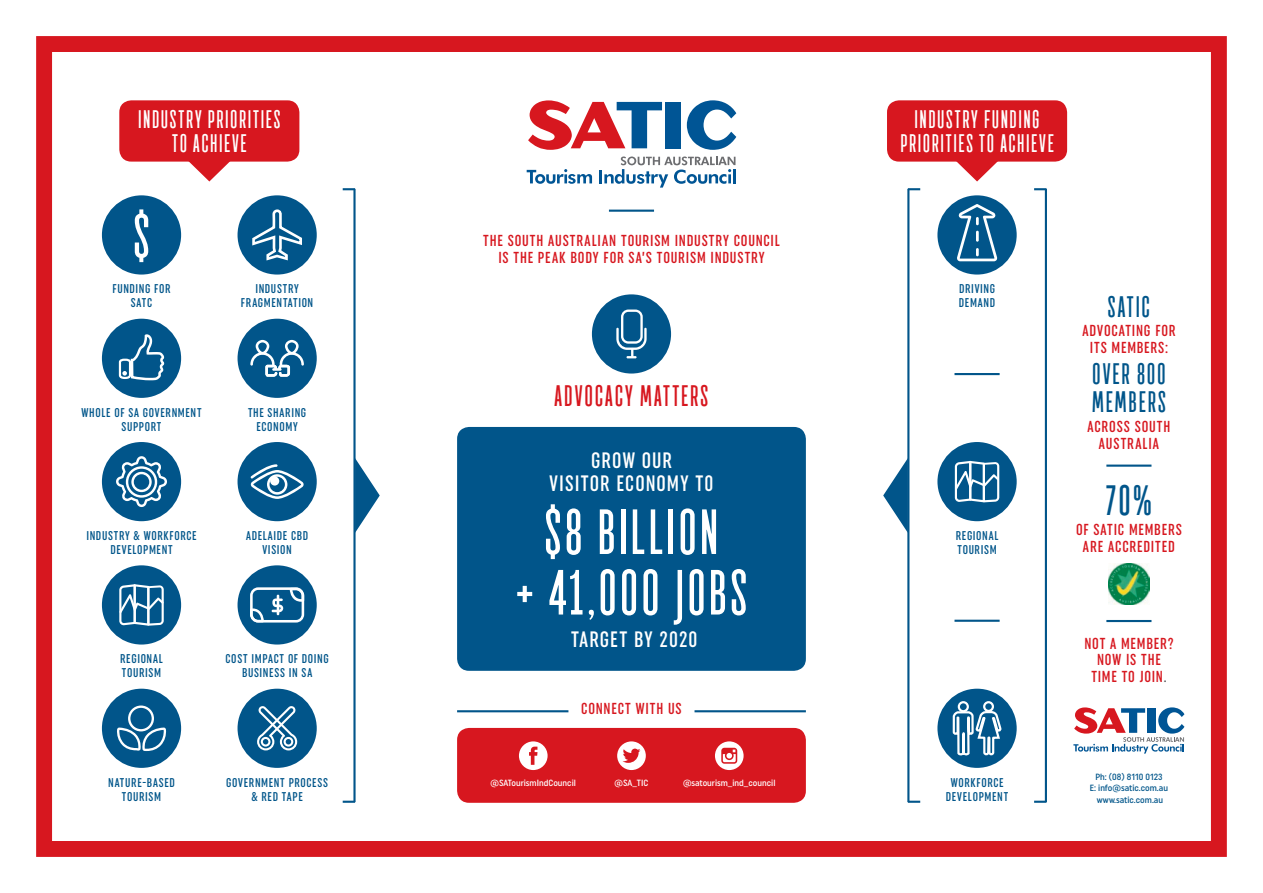
<style>
.page{position:relative;width:1263px;height:893px;background:#fff}
.page>*{position:absolute;margin:0;border:0;box-sizing:border-box;transform-origin:0 0}
.t1{font:700 63.75px/60.6px "TT Bluescreens";letter-spacing:.045em;color:#fff;text-align:center}
.t2{font:700 61.2px "TT Bluescreens";color:#fff}
.t3{font:700 42.45px "TT Bluescreens";color:#01558a}
.t4{font:700 29.7px/27.6px "TT Bluescreens";letter-spacing:.065em;color:#01558a}
.t5{font:700 29.7px "TT Bluescreens";letter-spacing:.07em;color:#d7171f}
.t6{font:700 25.5px/23.4px "TT Bluescreens";letter-spacing:.065em;color:#fff;text-align:center}
.t7{font:500 extra-condensed 22.2px/23.9px "Uniform";letter-spacing:.05em;color:#fff;text-align:center}
.t8{font:500 extra-condensed 15.9px/17px "Uniform";letter-spacing:.055em;color:#d7171f;text-align:center}
.t9{font:500 extra-condensed 12.75px/13.8px "Uniform";letter-spacing:.055em;color:#01558a;text-align:center}
.t10{font:500 9px/11.7px "Uniform Condensed";color:#01558a;text-align:center}
.t11{font:500 9px "Uniform Condensed";color:#fff}
.s1{font-size:14.85px;color:#57585a}
</style>
<div class="page">
<div style="left:36px;top:36px;width:1191px;height:821px;background:#fff;border:16px solid #d7171f"></div>
<div style="left:457px;top:427px;width:349px;height:244px;background:#01558a;border-radius:12px"></div>
<hr style="left:457px;top:710px;width:111px;height:2px;background:#01558a">
<hr style="left:694px;top:710px;width:112px;height:2px;background:#01558a">
<svg style="left:1073px;top:707px;width:111px;height:47px"></svg>
<svg style="left:527px;top:169px;width:65px;height:15px"></svg>
<hr style="left:733px;top:169px;width:3px;height:14px;background:#005595">
<svg style="left:599px;top:156px;width:136px;height:32px"></svg>
<svg style="left:528px;top:100px;width:134px;height:50px"></svg>
<div style="left:666px;top:102px;width:15px;height:46px;background:#005595"></div>
<svg style="left:687px;top:100px;width:49px;height:50px"></svg>
<hr style="left:1106px;top:465px;width:45px;height:2px;background:#01558a">
<hr style="left:609px;top:210px;width:45px;height:2px;background:#01558a">
<hr style="left:1106px;top:620px;width:45px;height:2px;background:#01558a">
<hr style="left:1045px;top:189px;width:2px;height:613px;background:#01558a">
<svg style="left:1034px;top:188px;width:12px;height:2px"></svg>
<svg style="left:1034px;top:801px;width:12px;height:2px"></svg>
<hr style="left:353px;top:189px;width:3px;height:613px;background:#01558a">
<svg style="left:343px;top:188px;width:12px;height:2px"></svg>
<svg style="left:343px;top:801px;width:12px;height:2px"></svg>
<svg style="left:355px;top:458px;width:25px;height:75px"></svg>
<hr style="left:907px;top:189px;width:2px;height:613px;background:#01558a">
<svg style="left:908px;top:188px;width:12px;height:2px"></svg>
<svg style="left:908px;top:801px;width:12px;height:2px"></svg>
<svg style="left:883px;top:458px;width:25px;height:75px"></svg>
<div style="left:592px;top:294px;width:79px;height:80px;background:#01558a;border-radius:50%"></div>
<svg style="left:616px;top:310px;width:31px;height:48px"></svg>
<div style="left:937px;top:442px;width:80px;height:79px;background:#01558a;border-radius:50%"></div>
<div style="left:937px;top:689px;width:80px;height:79px;background:#01558a;border-radius:50%"></div>
<div style="left:937px;top:195px;width:80px;height:80px;background:#01558a;border-radius:50%"></div>
<div style="left:238px;top:442px;width:79px;height:79px;background:#01558a;border-radius:50%"></div>
<svg style="left:250px;top:464px;width:54px;height:35px"></svg>
<div style="left:270px;top:476px;width:9px;height:10px;background:#fff;border-radius:50%"></div>
<div style="left:102px;top:689px;width:79px;height:79px;background:#01558a;border-radius:50%"></div>
<svg style="left:117px;top:705px;width:49px;height:46px"></svg>
<div style="left:238px;top:319px;width:79px;height:79px;background:#01558a;border-radius:50%"></div>
<svg style="left:250px;top:340px;width:54px;height:37px"></svg>
<div style="left:102px;top:442px;width:79px;height:79px;background:#01558a;border-radius:50%"></div>
<svg style="left:116px;top:456px;width:51px;height:51px"></svg>
<div style="left:102px;top:565px;width:79px;height:79px;background:#01558a;border-radius:50%"></div>
<svg style="left:119px;top:584px;width:45px;height:42px"></svg>
<div style="left:238px;top:565px;width:79px;height:79px;background:#01558a;border-radius:50%"></div>
<svg style="left:250px;top:587px;width:54px;height:35px"></svg>
<hr style="left:277px;top:595px;width:2px;height:20px;background:#fff">
<div style="left:238px;top:195px;width:79px;height:80px;background:#01558a;border-radius:50%"></div>
<svg style="left:252px;top:209px;width:50px;height:52px"></svg>
<div style="left:102px;top:195px;width:79px;height:80px;background:#01558a;border-radius:50%"></div>
<div style="left:238px;top:689px;width:79px;height:79px;background:#01558a;border-radius:50%"></div>
<svg style="left:257px;top:706px;width:40px;height:44px"></svg>
<div style="left:102px;top:319px;width:79px;height:79px;background:#01558a;border-radius:50%"></div>
<svg style="left:118px;top:318px;width:48px;height:80px"></svg>
<div style="left:119px;top:100px;width:180px;height:62px;background:#d7171f;border-radius:12px"></div>
<svg style="left:188px;top:161px;width:43px;height:21px"></svg>
<div style="left:887px;top:100px;width:180px;height:62px;background:#d7171f;border-radius:12px"></div>
<svg style="left:951px;top:36px;width:51px;height:821px"></svg>
<img style="left:1108px;top:563px;width:42px;height:42px">
<div style="left:457px;top:728px;width:349px;height:75px;background:#d7171f;border-radius:12px"></div>
<svg style="left:715px;top:741px;width:29px;height:29px"></svg>
<svg style="left:721px;top:748px;width:16px;height:16px"></svg>
<div style="left:519px;top:741px;width:29px;height:29px;background:#fff;border-radius:50%"></div>
<svg style="left:529px;top:747px;width:8px;height:18px"></svg>
<div style="left:617px;top:741px;width:29px;height:29px;background:#fff;border-radius:50%"></div>
<svg style="left:622px;top:749px;width:18px;height:14px"></svg>
<h3 class="t6" style="left:138px;top:108px;width:144px">INDUSTRY PRIORITIES<br>TO ACHIEVE</h3>
<h3 class="t6" style="left:900px;top:108px;width:155px">INDUSTRY FUNDING<br>PRIORITIES TO ACHIEVE</h3>
<h2 class="t2" style="left:134px;top:202px;width:17px">$</h2>
<p class="t9" style="left:113px;top:282px;width:59px">FUNDING FOR<br>SATC</p>
<p class="t9" style="left:241px;top:282px;width:74px">INDUSTRY<br>FRAGMENTATION</p>
<p class="t9" style="left:81px;top:405px;width:122px">WHOLE OF SA GOVERNMENT<br>SUPPORT</p>
<p class="t9" style="left:248px;top:405px;width:60px">THE SHARING<br>ECONOMY</p>
<p class="t9" style="left:86px;top:529px;width:112px">INDUSTRY &amp; WORKFORCE<br>DEVELOPMENT</p>
<p class="t9" style="left:246px;top:529px;width:64px">ADELAIDE CBD<br>VISION</p>
<p class="t9" style="left:120px;top:652px;width:44px;text-align:left">REGIONAL<br>TOURISM</p>
<p class="t9" style="left:225px;top:652px;width:105px">COST IMPACT OF DOING<br>BUSINESS IN SA</p>
<p class="t9" style="left:108px;top:775px;width:68px">NATURE-BASED<br>TOURISM</p>
<p class="t9" style="left:226px;top:775px;width:104px">GOVERNMENT PROCESS &amp; RED TAPE</p>
<p class="t8" style="left:483px;top:231px;width:298px">THE SOUTH AUSTRALIAN TOURISM INDUSTRY COUNCIL<br>IS THE PEAK BODY FOR SA’S TOURISM INDUSTRY</p>
<h3 class="t5" style="left:555px;top:380px;width:155px">ADVOCACY MATTERS</h3>
<h3 class="t7" style="left:549px;top:448px;width:166px">GROW OUR<br>VISITOR ECONOMY T0</h3>
<h1 class="t1" style="left:516px;top:502px;width:233px">$8 BILLION<br>+ 41,000 JOBS</h1>
<h3 class="t7" style="left:571px;top:628px;width:128px">TARGET BY 2020</h3>
<p class="t8" style="left:581px;top:700px;width:102px">CONNECT WITH US</p>
<p class="t11" style="left:491px;top:777px;width:87px">@SATourismIndCouncil</p>
<p class="t11" style="left:614px;top:777px;width:35px">@SA_TIC</p>
<p class="t11" style="left:683px;top:777px;width:94px">@satourism_ind_council</p>
<p class="t9" style="left:959px;top:282px;width:38px;text-align:left">DRIVING<br>DEMAND</p>
<p class="t9" style="left:956px;top:529px;width:44px;text-align:left">REGIONAL<br>TOURISM</p>
<p class="t9" style="left:946px;top:775px;width:64px">WORKFORCE<br>DEVELOPMENT</p>
<h3 class="t4" style="left:1108px;top:293px;width:43px">SATIC</h3>
<p class="t8" style="left:1082px;top:322px;width:95px">ADVOCATING FOR<br>ITS MEMBERS:</p>
<h3 class="t4" style="left:1092px;top:360px;width:75px">OVER 800<br>MEMBERS</h3>
<p class="t8" style="left:1087px;top:417px;width:85px">ACROSS SOUTH<br>AUSTRALIA</p>
<h3 class="t3" style="left:1106px;top:477px;width:47px">70%</h3>
<p class="t8" style="left:1076px;top:521px;width:107px">OF SATIC MEMBERS<br>ARE ACCREDITED</p>
<p class="t8" style="left:1084px;top:634px;width:91px">NOT A MEMBER?<br>NOW IS THE<br>TIME TO JOIN<span class="s1">.</span></p>
<p class="t10" style="left:1090px;top:770px;width:80px">Ph: (08) 8110 0123<br>E: info@satic.com.au www.satic.com.au</p>
</div>
